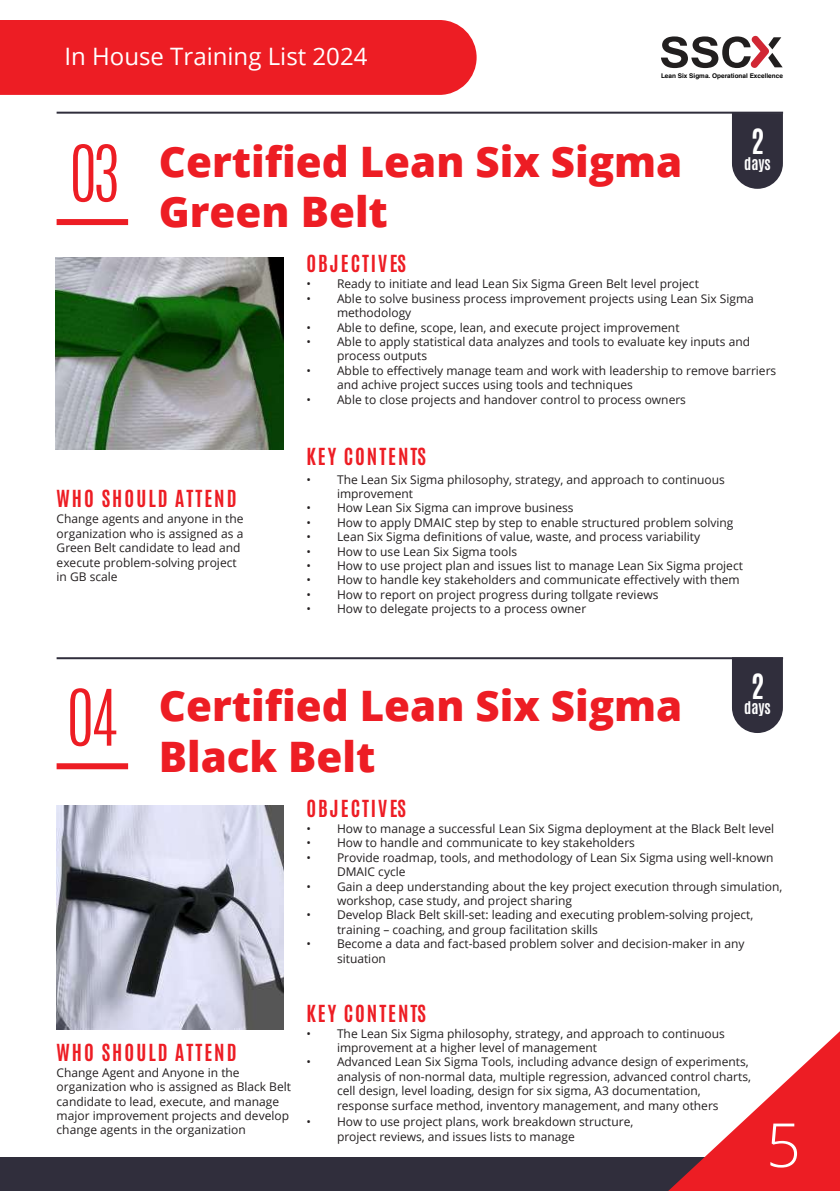
<style>
.page{position:relative;width:840px;height:1191px;background:#fff}
.page>*{position:absolute;margin:0;border:0;box-sizing:border-box;transform-origin:0 0}
.t1{font:300 66px "Antonio";color:#ed1d24}
.t2{font:300 60.8px "Open Sans";color:#fff}
.t3{font:800 42px/50.4px "Open Sans";color:#ed1d24}
.t4{font:700 29.6px "Antonio";color:#fff}
.t5{font:24px "Open Sans";color:#fff}
.t6{font:700 20px "Antonio";letter-spacing:.1em;color:#ed1d24}
.t7{font:700 14.8px "Antonio";color:#fff}
.t8{font:12px/14.4px "Open Sans";color:#231f20}
.t9{font:700 6.4px "Helvetica";color:#010101}
</style>
<div class="page">
<hr style="left:57px;top:657px;width:725px;height:2px;background:#302e3c">
<hr style="left:57px;top:112px;width:725px;height:2px;background:#302e3c">
<div style="left:57px;top:763px;width:71px;height:6px;background:#ed1d24"></div>
<div style="left:57px;top:219px;width:71px;height:6px;background:#ed1d24"></div>
<img style="left:56px;top:257px;width:227px;height:192px">
<img style="left:57px;top:805px;width:226px;height:224px">
<div style="left:0;top:1157px;width:839px;height:34px;background:#302e3c"></div>
<div style="left:0;top:20px;width:476px;height:75px;background:#ed1d24"></div>
<svg style="left:668px;top:1032px;width:171px;height:159px"></svg>
<svg style="left:731px;top:657px;width:51px;height:76px;background:#413f4c"></svg>
<svg style="left:731px;top:113px;width:51px;height:76px;background:#42404d"></svg>
<svg style="left:661px;top:35px;width:121px;height:33px"></svg>
<h3 class="t5" style="left:64px;top:39px;width:304px">In House Training List 2024</h3>
<p class="t9" style="left:660px;top:71px;width:123px">Lean Six Sigma. Operational Excellence</p>
<h1 class="t1" style="left:71px;top:126px;width:50px">03</h1>
<h3 class="t3" style="left:159px;top:134px;width:525px">Certified Lean Six Sigma<br>Green Belt</h3>
<h3 class="t4" style="left:750px;top:121px;width:15px">6</h3>
<h3 class="t4" style="left:750px;top:121px;width:15px">2</h3>
<p class="t7" style="left:743px;top:153px;width:28px">days</p>
<h3 class="t6" style="left:306px;top:249px;width:101px">OBJECTIVES</h3>
<p class="t8" style="left:306px;top:276px;width:394px">• Ready to initiate and lead Lean Six Sigma Green Belt level project</p>
<p class="t8" style="left:337px;top:291px;width:418px;text-indent:-31px">• Able to solve business process improvement projects using Lean Six Sigma methodology</p>
<p class="t8" style="left:306px;top:320px;width:374px">• Able to define, scope, lean, and execute project improvement</p>
<p class="t8" style="left:337px;top:334px;width:414px;text-indent:-31px">• Able to apply statistical data analyzes and tools to evaluate key inputs and process outputs</p>
<p class="t8" style="left:337px;top:363px;width:440px;text-indent:-31px">• Abble to effectively manage team and work with leadership to remove barriers and achive project succes using tools and techniques</p>
<p class="t8" style="left:306px;top:392px;width:381px">• Able to close projects and handover control to process owners</p>
<h3 class="t6" style="left:306px;top:442px;width:121px">KEY CONTENTS</h3>
<h3 class="t6" style="left:57px;top:485px;width:181px">WHO SHOULD ATTEND</h3>
<p class="t8" style="left:57px;top:511px;width:188px">Change agents and anyone in the organization who is assigned as a<br>Green Belt candidate to lead and execute problem-solving project in GB scale</p>
<p class="t8" style="left:337px;top:472px;width:389px;text-indent:-31px">• The Lean Six Sigma philosophy, strategy, and approach to continuous improvement</p>
<p class="t8" style="left:306px;top:500px;width:268px">• How Lean Six Sigma can improve business</p>
<p class="t8" style="left:306px;top:515px;width:428px">• How to apply DMAIC step by step to enable structured problem solving</p>
<p class="t8" style="left:306px;top:529px;width:395px">• Lean Six Sigma definitions of value, waste, and process variability</p>
<p class="t8" style="left:306px;top:544px;width:212px">• How to use Lean Six Sigma tools</p>
<p class="t8" style="left:306px;top:558px;width:438px">• How to use project plan and issues list to manage Lean Six Sigma project</p>
<p class="t8" style="left:306px;top:572px;width:434px">• How to handle key stakeholders and communicate effectively with them</p>
<p class="t8" style="left:306px;top:587px;width:353px">• How to report on project progress during tollgate reviews</p>
<p class="t8" style="left:306px;top:601px;width:281px">• How to delegate projects to a process owner</p>
<h1 class="t1" style="left:68px;top:670px;width:50px">04</h1>
<h3 class="t4" style="left:750px;top:665px;width:15px">2</h3>
<p class="t7" style="left:743px;top:697px;width:28px">days</p>
<h3 class="t4" style="left:745px;top:665px;width:25px">12</h3>
<h3 class="t3" style="left:159px;top:678px;width:525px">Certified Lean Six Sigma<br>Black Belt</h3>
<h3 class="t6" style="left:306px;top:794px;width:101px">OBJECTIVES</h3>
<p class="t8" style="left:306px;top:821px;width:469px">• How to manage a successful Lean Six Sigma deployment at the Black Belt level</p>
<p class="t8" style="left:306px;top:835px;width:330px">• How to handle and communicate to key stakeholders</p>
<p class="t8" style="left:337px;top:850px;width:438px;text-indent:-31px">• Provide roadmap, tools, and methodology of Lean Six Sigma using well-known<br>DMAIC cycle</p>
<p class="t8" style="left:337px;top:878px;width:447px;text-indent:-31px">• Gain a deep understanding about the key project execution through simulation, workshop, case study, and project sharing</p>
<p class="t8" style="left:337px;top:907px;width:418px;text-indent:-31px">• Develop Black Belt skill-set: leading and executing problem-solving project, training – coaching, and group facilitation skills</p>
<p class="t8" style="left:337px;top:936px;width:409px;text-indent:-31px">• Become a data and fact-based problem solver and decision-maker in any situation</p>
<h3 class="t6" style="left:57px;top:1038px;width:181px">WHO SHOULD ATTEND</h3>
<p class="t8" style="left:57px;top:1065px;width:236px">Change Agent and Anyone in the organization who is assigned as Black Belt candidate to lead, execute, and manage major improvement projects and develop change agents in the organization</p>
<h3 class="t6" style="left:306px;top:999px;width:121px">KEY CONTENTS</h3>
<p class="t8" style="left:337px;top:1025px;width:389px;text-indent:-31px">• The Lean Six Sigma philosophy, strategy, and approach to continuous improvement at a higher level of management</p>
<p class="t8" style="left:337px;top:1054px;width:415px;text-indent:-31px">• Advanced Lean Six Sigma Tools, including advance design of experiments, analysis of non-normal data, multiple regression, advanced control charts, cell design, level loading, design for six sigma, A3 documentation, response surface method, inventory management, and many others</p>
<p class="t8" style="left:337px;top:1114px;width:298px;text-indent:-31px">• How to use project plans, work breakdown structure, project reviews, and issues lists to manage</p>
<h2 class="t2" style="left:765px;top:1103px;width:36px">5</h2>
</div>
